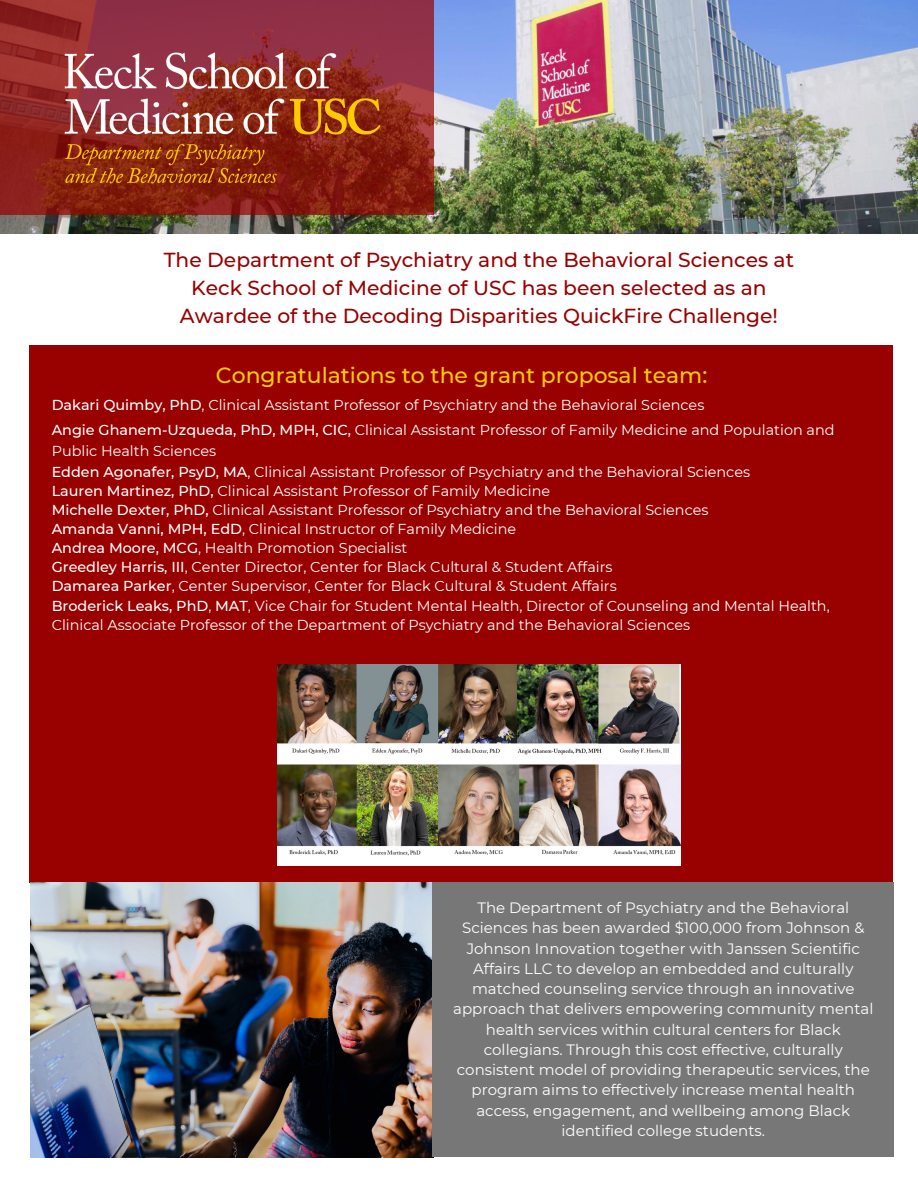
<style>
.page{position:relative;width:918px;height:1188px;background:#fff}
.page>*{position:absolute;margin:0;border:0;box-sizing:border-box;transform-origin:0 0}
.t1{font:500 21.9px "Montserrat";color:#fc0}
.t2{font:500 20.25px/28.2px "Montserrat";color:#900;text-align:center}
.t3{font:15px/20.2px "Montserrat";color:#fff;text-align:center}
.t4{font:14.4px/21.3px "Montserrat";color:#fff}
.s1{font-weight:500}
</style>
<div class="page">
<img style="left:446px;top:0;width:472px;height:234px">
<div style="left:29px;top:345px;width:864px;height:538px;background:#900"></div>
<img style="left:31px;top:883px;width:402px;height:274px">
<img style="left:0;top:0;width:446px;height:234px">
<div style="left:433px;top:883px;width:461px;height:274px;background:#777"></div>
<img style="left:277px;top:664px;width:403px;height:202px">
<p class="t2" style="left:164px;top:245px;width:632px">The Department of Psychiatry and the Behavioral Sciences at<br>Keck School of Medicine of USC has been selected as an<br>Awardee of the Decoding Disparities QuickFire Challenge!</p>
<p class="t1" style="left:216px;top:362px;width:493px">Congratulations to the grant proposal team:</p>
<p class="t4" style="left:52px;top:395px;width:654px"><span class="s1">Dakari Quimby, PhD</span>, Clinical Assistant Professor of Psychiatry and the Behavioral Sciences</p>
<p class="t4" style="left:52px;top:419px;width:784px"><span class="s1">Angie Ghanem-Uzqueda, PhD, MPH, CIC,</span> Clinical Assistant Professor of Family Medicine and Population and<br>Public Health Sciences</p>
<p class="t4" style="left:52px;top:461px;width:700px"><span class="s1">Edden Agonafer, PsyD, MA</span>, Clinical Assistant Professor of Psychiatry and the Behavioral Sciences</p>
<p class="t4" style="left:52px;top:480px;width:500px"><span class="s1">Lauren Martinez, PhD,</span> Clinical Assistant Professor of Family Medicine</p>
<p class="t4" style="left:52px;top:499px;width:658px"><span class="s1">Michelle Dexter, PhD,</span> Clinical Assistant Professor of Psychiatry and the Behavioral Sciences</p>
<p class="t4" style="left:52px;top:518px;width:466px"><span class="s1">Amanda Vanni, MPH, EdD</span>, Clinical Instructor of Family Medicine</p>
<p class="t4" style="left:52px;top:537px;width:357px"><span class="s1">Andrea Moore, MCG</span>, Health Promotion Specialist</p>
<p class="t4" style="left:52px;top:557px;width:562px"><span class="s1">Greedley Harris, III</span>, Center Director, Center for Black Cultural &amp; Student Affairs</p>
<p class="t4" style="left:52px;top:576px;width:567px"><span class="s1">Damarea Parker</span>, Center Supervisor, Center for Black Cultural &amp; Student Affairs</p>
<p class="t4" style="left:52px;top:596px;width:780px;line-height:19.2px"><span class="s1">Broderick Leaks, PhD</span>, <span class="s1">MAT</span>, Vice Chair for Student Mental Health, Director of Counseling and Mental Health,<br>Clinical Associate Professor of the Department of Psychiatry and the Behavioral Sciences</p>
<p class="t3" style="left:453px;top:898px;width:422px">The Department of Psychiatry and the Behavioral Sciences has been awarded $100,000 from Johnson &amp; Johnson Innovation together with Janssen Scientific Affairs LLC to develop an embedded and culturally matched counseling service through an innovative approach that delivers empowering community mental health services within cultural centers for Black collegians. Through this cost effective, culturally consistent model of providing therapeutic services, the program aims to effectively increase mental health access, engagement, and wellbeing among Black identified college students.</p>
</div>
